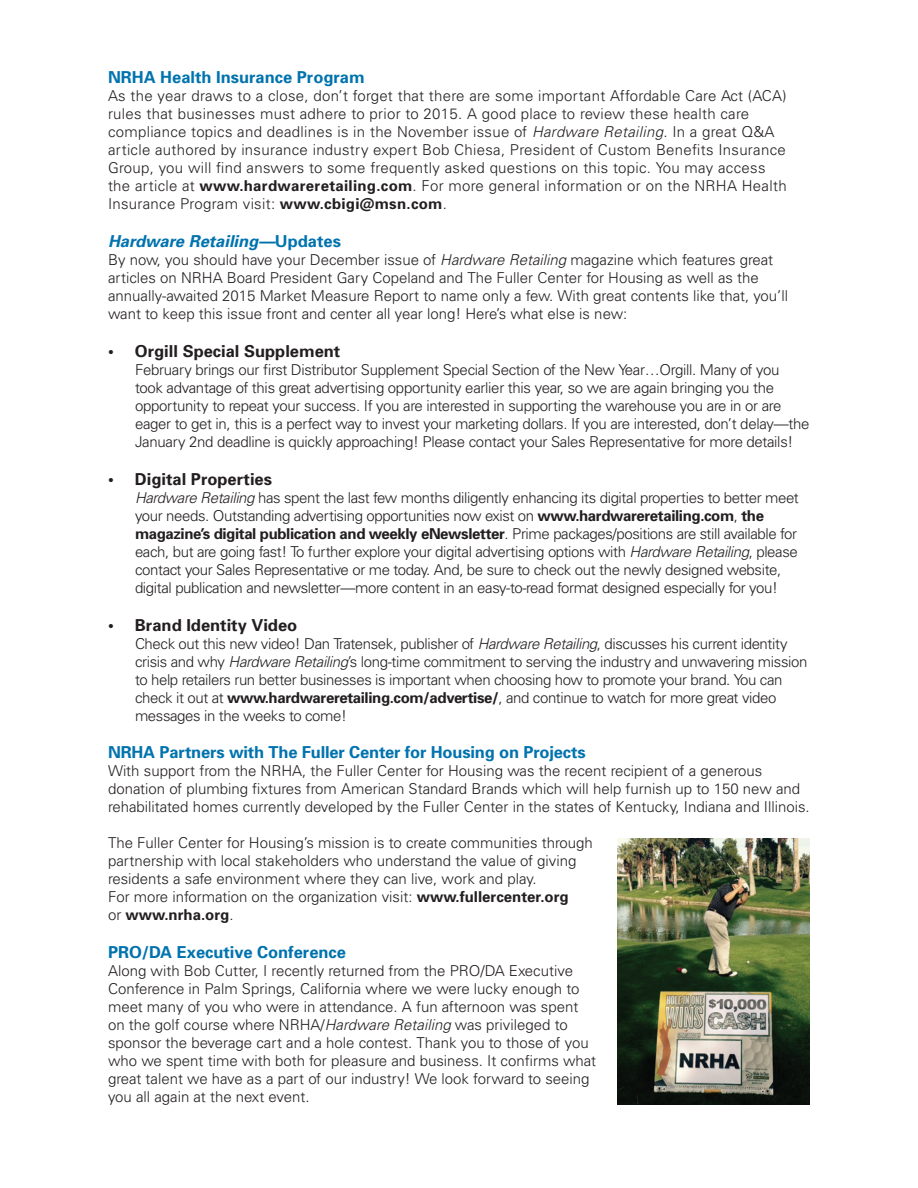
<style>
.page{position:relative;width:918px;height:1188px;background:#fff}
.page>*{position:absolute;margin:0;border:0;box-sizing:border-box;transform-origin:0 0}
.t1{font:700 16.5px "Univers";color:#0073ae}
.t2{font:700 16.5px "Univers";color:#231f20}
.t3{font:italic 700 16.5px "Univers";color:#0073ae}
.t4{font:300 15px/18px "Univers";color:#231f20}
.t5{font:300 15px/18px "Univers";letter-spacing:-.025em;color:#231f20}
.t6{font:300 15px/18px "Univers";letter-spacing:.02em;color:#231f20}
.t7{font:300 15px/18px "Univers";letter-spacing:-.02em;color:#231f20}
.s1{font-style:italic}
.s2{font-weight:700}
.s3{font-style:normal}
</style>
<div class="page">
<img style="left:617px;top:839px;width:192px;height:266px">
<p class="t1" style="left:108px;top:67px;width:258px">NRHA Health Insurance Program</p>
<p class="t6" style="left:108px;top:87px;width:680px">As the year draws to a close, don’t forget that there are some important Affordable Care Act (ACA) rules that businesses must adhere to prior to 2015. A good place to review these health care compliance topics and deadlines is in the November issue of <span class="s1">Hardware Retailing</span>. In a great Q&amp;A article authored by insurance industry expert Bob Chiesa, President of Custom Benefits Insurance Group, you will find answers to some frequently asked questions on this topic. You may access the article at <span class="s2">www.hardwareretailing.com</span>. For more general information or on the NRHA Health Insurance Program visit: <span class="s2">www.cbigi@msn.com</span>.</p>
<p class="t3" style="left:108px;top:231px;width:234px">Hardware Retailing—<span class="s3">Updates</span></p>
<p class="t4" style="left:108px;top:251px;width:682px">By now, you should have your December issue of <span class="s1">Hardware Retailing</span> magazine which features great articles on NRHA Board President Gary Copeland and The Fuller Center for Housing as well as the annually-awaited 2015 Market Measure Report to name only a few. With great contents like that, you’ll want to keep this issue front and center all year long! Here’s what else is new:</p>
<p class="t2" style="left:108px;top:341px;width:234px">• Orgill Special Supplement</p>
<p class="t7" style="left:135px;top:361px;width:676px">February brings our first Distributor Supplement Special Section of the New Year…Orgill. Many of you took advantage of this great advertising opportunity earlier this year, so we are again bringing you the opportunity to repeat your success. If you are interested in supporting the warehouse you are in or are eager to get in, this is a perfect way to invest your marketing dollars. If you are interested, don’t delay—the January 2nd deadline is quickly approaching! Please contact your Sales Representative for more details!</p>
<p class="t2" style="left:108px;top:468px;width:166px">• Digital Properties</p>
<p class="t5" style="left:135px;top:489px;width:665px"><span class="s1">Hardware Retailing</span> has spent the last few months diligently enhancing its digital properties to better meet your needs. Outstanding advertising opportunities now exist on <span class="s2">www.hardwareretailing.com</span>, <span class="s2">the magazine’s digital publication and weekly eNewsletter</span>. Prime packages/positions are still available for each, but are going fast! To further explore your digital advertising options with <span class="s1">Hardware Retailing</span>, please contact your Sales Representative or me today. And, be sure to check out the newly designed website, digital publication and newsletter—more content in an easy-to-read format designed especially for you!</p>
<p class="t2" style="left:108px;top:614px;width:191px">• Brand Identity Video</p>
<p class="t5" style="left:135px;top:634px;width:674px">Check out this new video! Dan Tratensek, publisher of <span class="s1">Hardware Retailing</span>, discusses his current identity crisis and why <span class="s1">Hardware Retailing</span>’s long-time commitment to serving the industry and unwavering mission to help retailers run better businesses is important when choosing how to promote your brand. You can check it out at <span class="s2">www.hardwareretailing.com/advertise/</span>, and continue to watch for more great video messages in the weeks to come!</p>
<p class="t1" style="left:108px;top:742px;width:479px">NRHA Partners with The Fuller Center for Housing on Projects</p>
<p class="t4" style="left:108px;top:762px;width:703px">With support from the NRHA, the Fuller Center for Housing was the recent recipient of a generous donation of plumbing fixtures from American Standard Brands which will help furnish up to 150 new and rehabilitated homes currently developed by the Fuller Center in the states of Kentucky, Indiana and Illinois.</p>
<p class="t4" style="left:108px;top:834px;width:486px">The Fuller Center for Housing’s mission is to create communities through partnership with local stakeholders who understand the value of giving residents a safe environment where they can live, work and play.<br>For more information on the organization visit: <span class="s2">www.fullercenter.org<br></span>or <span class="s2">www.nrha.org</span>.</p>
<p class="t1" style="left:108px;top:942px;width:240px">PRO/DA Executive Conference</p>
<p class="t4" style="left:108px;top:962px;width:490px">Along with Bob Cutter, I recently returned from the PRO/DA Executive Conference in Palm Springs, California where we were lucky enough to meet many of you who were in attendance. A fun afternoon was spent on the golf course where NRHA/<span class="s1">Hardware Retailing</span> was privileged to sponsor the beverage cart and a hole contest. Thank you to those of you who we spent time with both for pleasure and business. It confirms what great talent we have as a part of our industry! We look forward to seeing you all again at the next event.</p>
</div>
